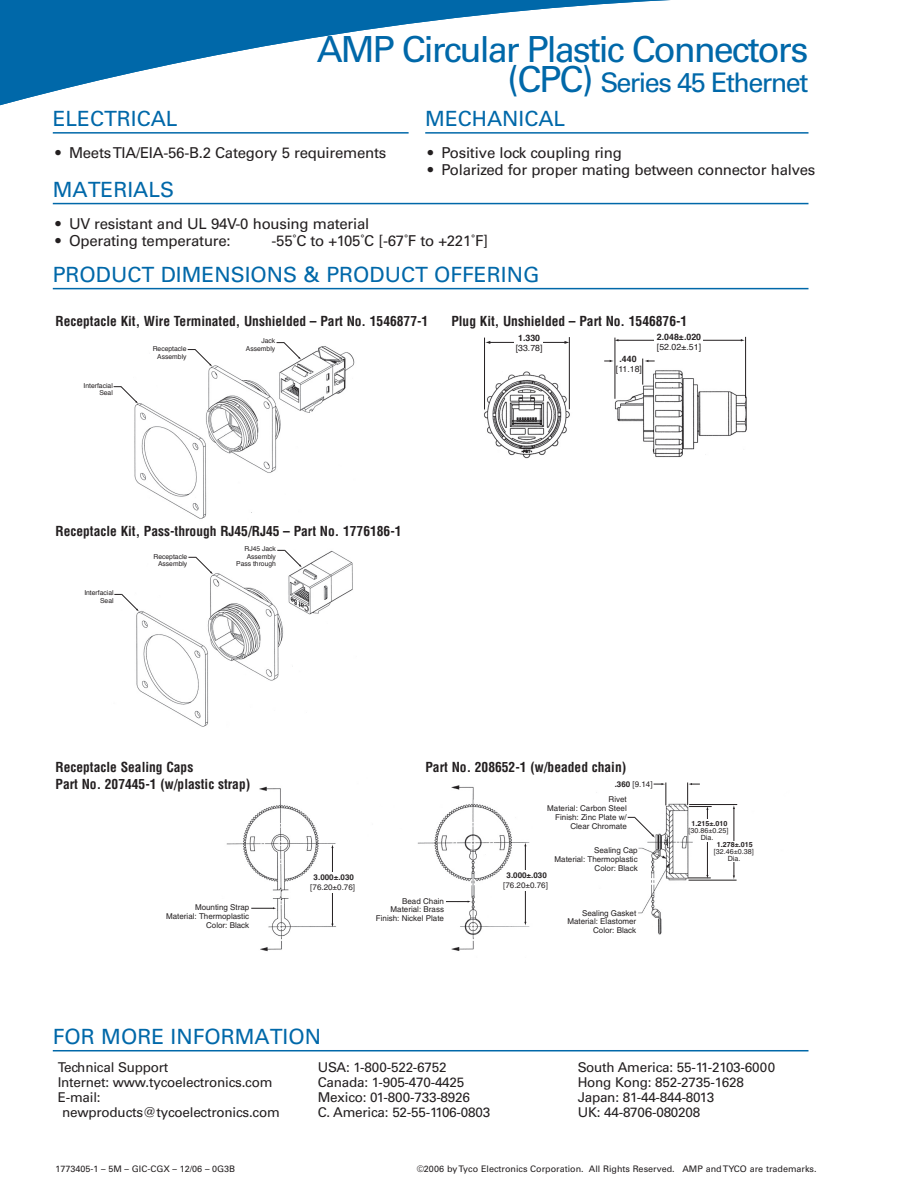
<style>
.page{position:relative;width:918px;height:1188px;background:#fff}
.page>*{position:absolute;margin:0;border:0;box-sizing:border-box;transform-origin:0 0}
.t1{font:36px "Univers LT Std";letter-spacing:-.055em;color:#0068a9}
.t2{font:27px "Univers LT Std";letter-spacing:-.055em;color:#0068a9}
.t3{font:21px "Univers LT Std";color:#0068a9}
.t4{font:15px "Univers LT Std";letter-spacing:-.015em;color:#231f20}
.t5{font:13.5px/15px "Univers LT Std";letter-spacing:-.015em;color:#231f20}
.t6{font:700 condensed 13.5px/16.2px "Helvetica";color:#231f20}
.t7{font:9px "Univers LT Std";color:#231f20}
.t8{font:8.7px "Helvetica";color:#231f20}
.t9{font:700 8.7px "Helvetica";color:#231f20}
.t10{font:7.95px/8.9px "Helvetica";color:#231f20;text-align:right}
.t11{font:700 7.95px "Helvetica";color:#231f20}
.t12{font:7.05px "Helvetica";color:#231f20}
.t13{font:700 7.05px "Helvetica";color:#231f20}
.t14{font:6.75px/7.5px "Helvetica";color:#231f20;text-align:right}
.s1{font-size:36px}
.s2{font-weight:700}
</style>
<div class="page">
<svg style="left:0;top:0;width:670px;height:106px"></svg>
<hr style="left:53px;top:132px;width:356px;height:2px;background:#0068a9">
<hr style="left:425px;top:132px;width:383px;height:2px;background:#0068a9">
<hr style="left:53px;top:203px;width:755px;height:1px;background:#0068a9">
<hr style="left:53px;top:288px;width:755px;height:1px;background:#0068a9">
<img style="left:288px;top:346px;width:67px;height:67px">
<img style="left:136px;top:551px;width:217px;height:176px">
<svg style="left:113px;top:343px;width:188px;height:61px"></svg>
<svg style="left:121px;top:342px;width:164px;height:269px"></svg>
<svg style="left:114px;top:549px;width:188px;height:46px"></svg>
<img style="left:484px;top:358px;width:263px;height:101px">
<hr style="left:484px;top:338px;width:1px;height:71px;background:#231f20">
<hr style="left:569px;top:337px;width:1px;height:72px;background:#231f20">
<hr style="left:489px;top:342px;width:77px;height:1px;background:#231f20">
<svg style="left:565px;top:341px;width:5px;height:3px"></svg>
<hr style="left:615px;top:338px;width:1px;height:61px;background:#231f20">
<hr style="left:745px;top:337px;width:1px;height:61px;background:#231f20">
<hr style="left:618px;top:340px;width:124px;height:1px;background:#231f20">
<svg style="left:642px;top:359px;width:13px;height:26px"></svg>
<svg style="left:604px;top:360px;width:10px;height:2px"></svg>
<hr style="left:515px;top:341px;width:28px;height:3px;background:#fff">
<hr style="left:654px;top:338px;width:48px;height:4px;background:#fff">
<hr style="left:53px;top:1050px;width:755px;height:1px;background:#0068a9">
<img style="left:417px;top:782px;width:321px;height:169px">
<svg style="left:446px;top:901px;width:25px;height:2px"></svg>
<hr style="left:525px;top:846px;width:1px;height:77px;background:#231f20">
<div style="left:521px;top:870px;width:9px;height:21px;background:#fff"></div>
<svg style="left:628px;top:816px;width:27px;height:22px"></svg>
<svg style="left:654px;top:783px;width:12px;height:22px"></svg>
<hr style="left:689px;top:804px;width:48px;height:1px;background:#231f20">
<hr style="left:689px;top:880px;width:48px;height:1px;background:#231f20">
<hr style="left:707px;top:809px;width:1px;height:67px;background:#231f20">
<svg style="left:688px;top:875px;width:23px;height:4px"></svg>
<svg style="left:687px;top:783px;width:25px;height:27px"></svg>
<hr style="left:734px;top:808px;width:1px;height:68px;background:#231f20">
<div style="left:705px;top:819px;width:6px;height:22px;background:#fff"></div>
<div style="left:731px;top:841px;width:6px;height:21px;background:#fff"></div>
<img style="left:226px;top:786px;width:110px;height:166px">
<hr style="left:332px;top:847px;width:1px;height:77px;background:#231f20">
<div style="left:328px;top:872px;width:10px;height:21px;background:#fff"></div>
<svg style="left:251px;top:907px;width:25px;height:2px"></svg>
<h3 class="t3" style="left:53px;top:111px;width:126px">ELECTRICAL</h3>
<h1 class="t1" style="left:317px;top:35px;width:493px">AMP Circular Plastic Connectors</h1>
<h2 class="t2" style="left:508px;top:72px;width:302px"><span class="s1">(CPC)</span> Series 45 Ethernet</h2>
<h3 class="t3" style="left:425px;top:111px;width:141px">MECHANICAL</h3>
<h3 class="t4" style="left:56px;top:147px;width:332px">• Meets TIA/EIA-56-B.2 Category 5 requirements</h3>
<h3 class="t3" style="left:53px;top:181px;width:123px">MATERIALS</h3>
<h3 class="t4" style="left:428px;top:147px;width:195px">• Positive lock coupling ring</h3>
<h3 class="t4" style="left:428px;top:164px;width:389px">• Polarized for proper mating between connector halves</h3>
<h3 class="t4" style="left:55px;top:218px;width:315px">• UV resistant and UL 94V-0 housing material</h3>
<h3 class="t4" style="left:55px;top:234px;width:177px">• Operating temperature:</h3>
<h3 class="t4" style="left:272px;top:234px;width:218px">-55˚C to +105˚C [-67˚F to +221˚F]</h3>
<h3 class="t3" style="left:53px;top:266px;width:488px">PRODUCT DIMENSIONS &amp; PRODUCT OFFERING</h3>
<h3 class="t6" style="left:56px;top:314px;width:374px">Receptacle Kit, Wire Terminated, Unshielded – Part No. 1546877-1</h3>
<p class="t14" style="left:84px;top:382px;width:31px">Interfacial<br>Seal</p>
<p class="t14" style="left:153px;top:346px;width:35px">Receptacle<br>Assembly</p>
<p class="t14" style="left:246px;top:338px;width:31px">Jack<br>Assembly</p>
<h3 class="t6" style="left:451px;top:314px;width:237px">Plug Kit, Unshielded – Part No. 1546876-1</h3>
<p class="t9" style="left:518px;top:334px;width:23px">1.330</p>
<p class="t8" style="left:516px;top:344px;width:28px">[33.78]</p>
<p class="t9" style="left:620px;top:355px;width:19px">.440</p>
<p class="t8" style="left:616px;top:365px;width:28px">[11.18]</p>
<p class="t9" style="left:657px;top:333px;width:46px">2.048±.020</p>
<p class="t8" style="left:657px;top:343px;width:46px">[52.02±.51]</p>
<h3 class="t6" style="left:56px;top:525px;width:348px">Receptacle Kit, Pass-through RJ45/RJ45 – Part No. 1776186-1</h3>
<p class="t14" style="left:84px;top:590px;width:31px">Interfacial<br>Seal</p>
<p class="t14" style="left:154px;top:553px;width:35px">Receptacle<br>Assembly</p>
<p class="t14" style="left:236px;top:546px;width:41px">RJ45 Jack<br>Assembly<br>Pass through</p>
<h3 class="t6" style="left:56px;top:761px;width:196px">Receptacle Sealing Caps<br>Part No. 207445-1 (w/plastic strap)</h3>
<h3 class="t6" style="left:425px;top:761px;width:202px">Part No. 208652-1 (w/beaded chain)</h3>
<p class="t10" style="left:615px;top:780px;width:39px"><span class="s2">.360</span> [9.14]</p>
<p class="t10" style="left:166px;top:904px;width:85px">Mounting Strap<br>Material: Thermoplastic<br>Color: Black</p>
<p class="t11" style="left:314px;top:874px;width:42px">3.000±.030</p>
<p class="t10" style="left:310px;top:883px;width:46px">[76.20±0.76]</p>
<p class="t10" style="left:376px;top:897px;width:70px">Bead Chain<br>Material: Brass<br>Finish: Nickel Plate</p>
<p class="t10" style="left:547px;top:796px;width:81px">Rivet<br>Material: Carbon Steel<br>Finish: Zinc Plate w/<br>Clear Chromate</p>
<p class="t10" style="left:555px;top:847px;width:85px">Sealing Cap<br>Material: Thermoplastic<br>Color: Black</p>
<p class="t11" style="left:507px;top:873px;width:42px">3.000±.030</p>
<p class="t10" style="left:503px;top:881px;width:46px">[76.20±0.76]</p>
<p class="t10" style="left:567px;top:909px;width:70px">Sealing Gasket<br>Material: Elastomer<br>Color: Black</p>
<p class="t13" style="left:692px;top:821px;width:37px">1.215±.010</p>
<p class="t12" style="left:689px;top:828px;width:41px">[30.86±0.25]</p>
<p class="t13" style="left:717px;top:842px;width:37px">1.278±.015</p>
<p class="t12" style="left:714px;top:849px;width:41px">[32.46±0.38]</p>
<p class="t12" style="left:701px;top:835px;width:14px">Dia.</p>
<p class="t12" style="left:728px;top:856px;width:14px">Dia.</p>
<h3 class="t3" style="left:53px;top:1028px;width:270px">FOR MORE INFORMATION</h3>
<h3 class="t5" style="left:58px;top:1060px;width:112px">Technical Support</h3>
<h3 class="t5" style="left:58px;top:1075px;width:216px">Internet: www.tycoelectronics.com</h3>
<h3 class="t5" style="left:58px;top:1090px;width:44px">E-mail:</h3>
<h3 class="t5" style="left:62px;top:1105px;width:219px">newproducts@tycoelectronics.com</h3>
<h3 class="t5" style="left:318px;top:1060px;width:174px">USA: 1-800-522-6752<br>Canada: 1-905-470-4425<br>Mexico: 01-800-733-8926<br>C. America: 52-55-1106-0803</h3>
<h3 class="t5" style="left:578px;top:1060px;width:199px">South America: 55-11-2103-6000<br>Hong Kong: 852-2735-1628<br>Japan: 81-44-844-8013<br>UK: 44-8706-080208</h3>
<p class="t7" style="left:56px;top:1165px;width:181px">1773405-1 – 5M – GIC-CGX – 12/06 – 0G3B</p>
<p class="t7" style="left:417px;top:1165px;width:401px">©2006 by Tyco Electronics Corporation. All Rights Reserved. AMP and TYCO are trademarks.</p>
</div>
